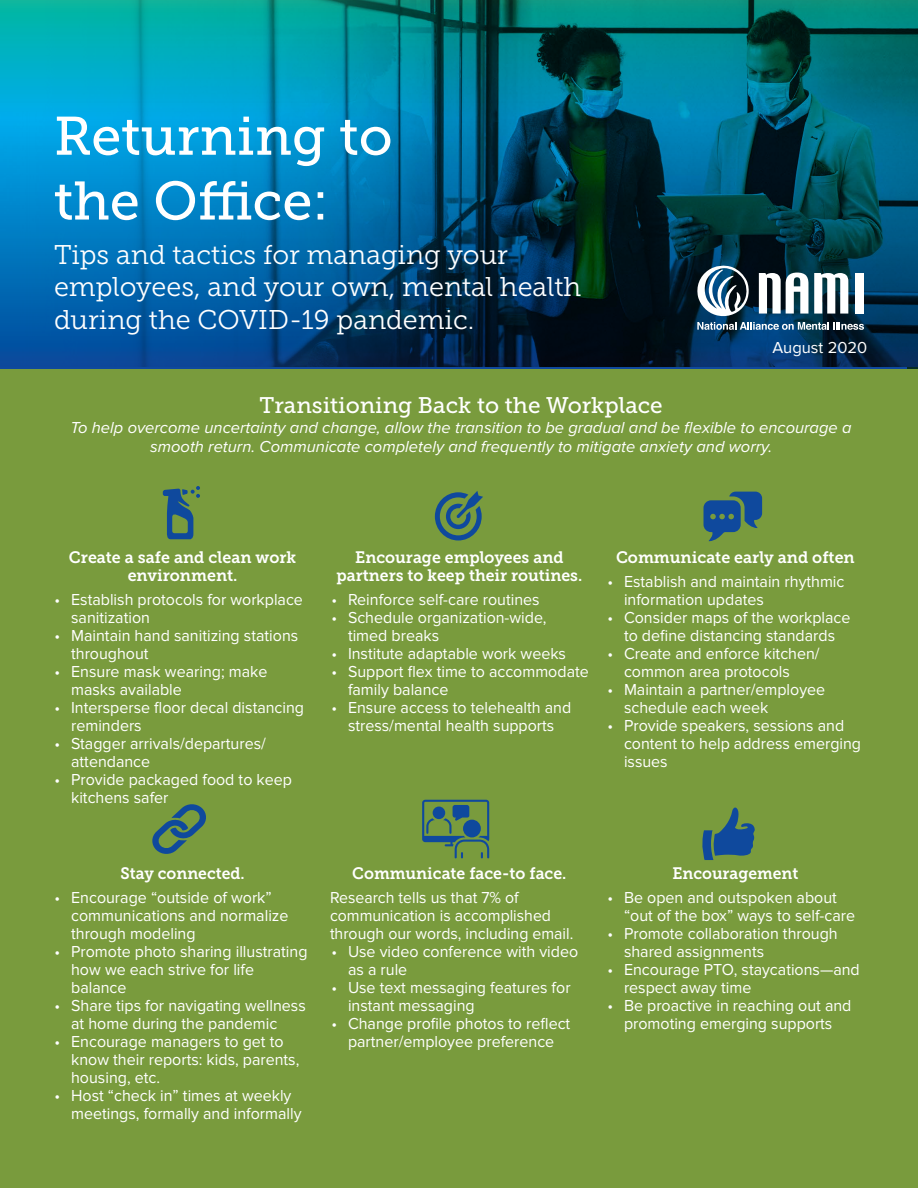
<style>
.page{position:relative;width:918px;height:1188px;background:#fff}
.page>*{position:absolute;margin:0;border:0;box-sizing:border-box;transform-origin:0 0}
.t1{font:54px "Museo Slab 500";color:#fff}
.t2{font:27px/32.4px "Museo Slab 300";color:#fff}
.t3{font:22.5px "Museo Slab 500";color:#fff}
.t4{font:16.5px/18px "Proxima Nova";color:#fff}
.t5{font:italic 16.5px/19.8px "Proxima Nova";color:#fff;text-align:center}
.t6{font:16.5px/18px "Proxima Nova";color:#fff;scale:.96 1}
.t7{font:16.5px/18px "Museo Slab 700";color:#fff;text-align:center;scale:.96 1}
.t8{font:16.5px/18px "Museo Slab 700";color:#fff;text-align:center}
.t9{font:16.5px "Museo Slab 700";color:#fff;scale:.95 1}
</style>
<div class="page">
<div style="left:0;top:350px;width:918px;height:838px;background:#799b3d"></div>
<svg style="left:0;top:0;width:918px;height:368px;background:#006283"></svg>
<svg style="left:435px;top:491px;width:48px;height:50px"></svg>
<svg style="left:422px;top:800px;width:67px;height:58px"></svg>
<svg style="left:152px;top:804px;width:54px;height:50px"></svg>
<svg style="left:696px;top:264px;width:168px;height:66px"></svg>
<svg style="left:163px;top:486px;width:37px;height:53px"></svg>
<svg style="left:704px;top:492px;width:58px;height:49px"></svg>
<svg style="left:702px;top:807px;width:53px;height:53px"></svg>
<p class="t1" style="left:54px;top:106px;width:340px">Returning to</p>
<p class="t1" style="left:54px;top:171px;width:276px">the Office:</p>
<p class="t2" style="left:54px;top:239px;width:529px">Tips and tactics for managing your employees, and your own, mental health during the COVID-19 pandemic.</p>
<p class="t4" style="left:773px;top:339px;width:96px">August 2020</p>
<p class="t3" style="left:260px;top:393px;width:405px">Transitioning Back to the Workplace</p>
<p class="t5" style="left:71px;top:418px;width:783px">To help overcome uncertainty and change, allow the transition to be gradual and be flexible to encourage a smooth return. Communicate completely and frequently to mitigate anxiety and worry.</p>
<p class="t8" style="left:69px;top:548px;width:229px">Create a safe and clean work environment.</p>
<p class="t4" style="left:71px;top:590px;width:233px;text-indent:-16px">• Establish protocols for workplace sanitization</p>
<p class="t4" style="left:71px;top:626px;width:229px;text-indent:-16px">• Maintain hand sanitizing stations throughout</p>
<p class="t4" style="left:71px;top:662px;width:198px;text-indent:-16px">• Ensure mask wearing; make masks available</p>
<p class="t4" style="left:71px;top:698px;width:235px;text-indent:-16px">• Intersperse floor decal distancing reminders</p>
<p class="t4" style="left:71px;top:734px;width:196px;text-indent:-16px">• Stagger arrivals/departures/ attendance</p>
<p class="t4" style="left:71px;top:770px;width:222px;text-indent:-16px">• Provide packaged food to keep kitchens safer</p>
<p class="t7" style="left:336px;top:548px;width:258px">Encourage employees and partners to keep their routines.</p>
<p class="t4" style="left:332px;top:590px;width:210px">• Reinforce self-care routines</p>
<p class="t4" style="left:348px;top:608px;width:200px;text-indent:-16px">• Schedule organization-wide, timed breaks</p>
<p class="t4" style="left:332px;top:644px;width:236px">• Institute adaptable work weeks</p>
<p class="t4" style="left:348px;top:662px;width:242px;text-indent:-16px">• Support flex time to accommodate family balance</p>
<p class="t4" style="left:332px;top:698px;width:241px;text-align:center">• Ensure access to telehealth and stress/mental health supports</p>
<p class="t8" style="left:616px;top:548px;width:240px">Communicate early and often</p>
<p class="t4" style="left:624px;top:572px;width:222px;text-indent:-16px">• Establish and maintain rhythmic information updates</p>
<p class="t4" style="left:608px;top:608px;width:245px;text-align:center">• Consider maps of the workplace to define distancing standards</p>
<p class="t4" style="left:624px;top:644px;width:197px;text-indent:-16px">• Create and enforce kitchen/ common area protocols</p>
<p class="t4" style="left:624px;top:680px;width:203px;text-indent:-16px">• Maintain a partner/employee schedule each week</p>
<p class="t4" style="left:624px;top:716px;width:239px;text-indent:-16px">• Provide speakers, sessions and content to help address emerging issues</p>
<p class="t9" style="left:120px;top:864px;width:132px">Stay connected.</p>
<p class="t4" style="left:71px;top:889px;width:219px;text-indent:-16px">• Encourage “outside of work” communications and normalize through modeling</p>
<p class="t4" style="left:71px;top:943px;width:238px;text-indent:-16px">• Promote photo sharing illustrating how we each strive for life balance</p>
<p class="t4" style="left:71px;top:997px;width:236px;text-indent:-16px">• Share tips for navigating wellness at home during the pandemic</p>
<p class="t4" style="left:71px;top:1033px;width:230px;text-indent:-16px">• Encourage managers to get to know their reports: kids, parents, housing, etc.</p>
<p class="t4" style="left:71px;top:1087px;width:232px;text-indent:-16px">• Host “check in” times at weekly meetings, formally and informally</p>
<p class="t7" style="left:352px;top:865px;width:225px">Communicate face-to face.</p>
<p class="t6" style="left:330px;top:889px;width:255px">Research tells us that 7% of communication is accomplished through our words, including email.</p>
<p class="t4" style="left:348px;top:943px;width:232px;text-indent:-16px">• Use video conference with video as a rule</p>
<p class="t4" style="left:348px;top:979px;width:224px;text-indent:-16px">• Use text messaging features for instant messaging</p>
<p class="t4" style="left:332px;top:1015px;width:240px;text-align:center">• Change profile photos to reflect partner/employee preference</p>
<p class="t9" style="left:672px;top:864px;width:134px">Encouragement</p>
<p class="t4" style="left:624px;top:889px;width:233px;text-indent:-16px">• Be open and outspoken about “out of the box” ways to self-care</p>
<p class="t4" style="left:624px;top:925px;width:215px;text-indent:-16px">• Promote collaboration through shared assignments</p>
<p class="t4" style="left:624px;top:961px;width:237px;text-indent:-16px">• Encourage PTO, staycations—and respect away time</p>
<p class="t4" style="left:608px;top:997px;width:245px;text-align:center">• Be proactive in reaching out and promoting emerging supports</p>
</div>
